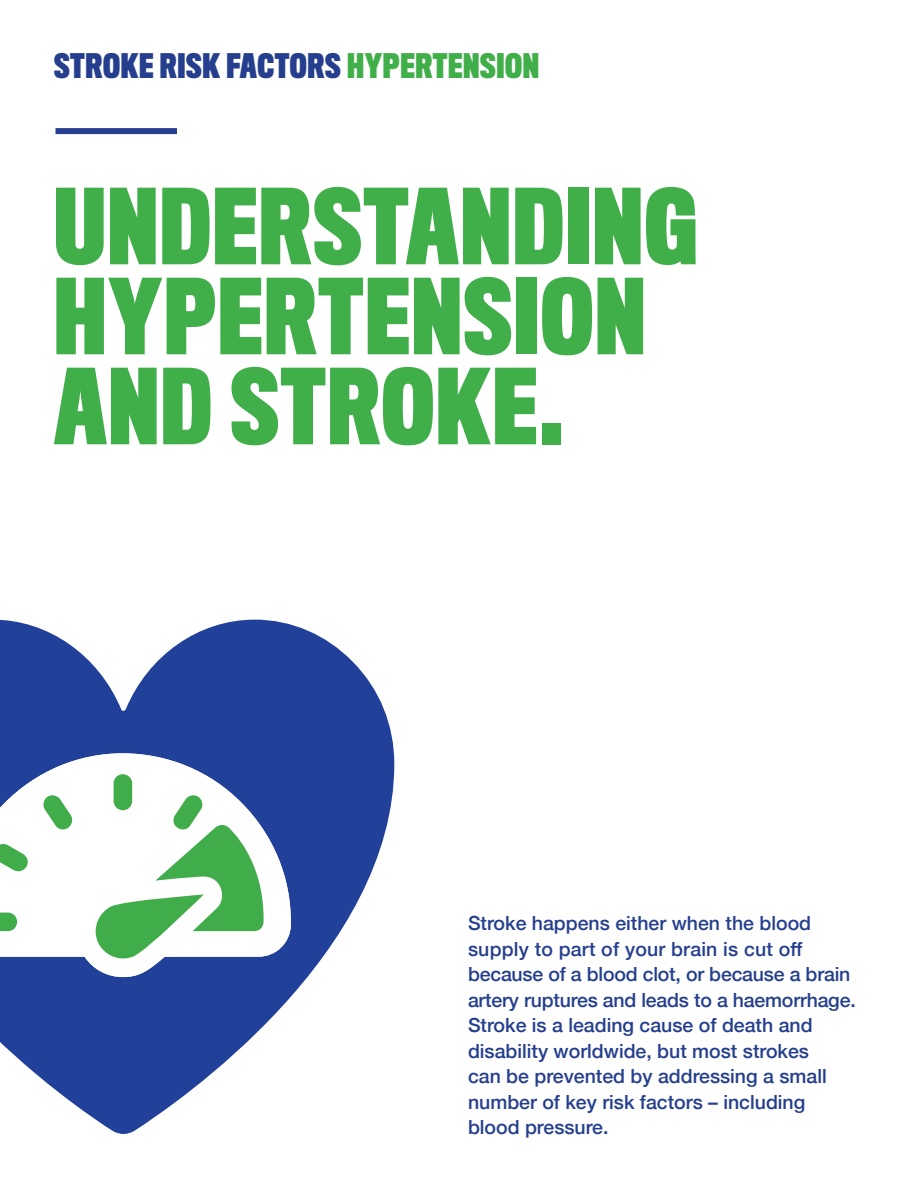
<style>
.page{position:relative;width:918px;height:1188px;background:#fff}
.page>*{position:absolute;margin:0;border:0;box-sizing:border-box;transform-origin:0 0}
.t1{font:700 96px/90px "Titling Gothic FB Comp";letter-spacing:.02em;color:#40ae49}
.t2{font:700 31.2px "Titling Gothic FB Comp";letter-spacing:.02em;color:#253f8e}
.t3{font:500 19.5px/25.5px "Helvetica Neue";color:#253f8e}
.s1{color:#40ae49}
</style>
<div class="page">
<div style="left:56px;top:128px;width:121px;height:6px;background:#253f8e"></div>
<svg style="left:0;top:620px;width:394px;height:514px;fill:#214099"></svg>
<svg style="left:0;top:753px;width:291px;height:224px"></svg>
<svg style="left:0;top:913px;width:17px;height:18px"></svg>
<svg style="left:42px;top:794px;width:31px;height:35px"></svg>
<svg style="left:0;top:843px;width:29px;height:28px"></svg>
<svg style="left:92px;top:774px;width:173px;height:184px"></svg>
<h2 class="t2" style="left:54px;top:48px;width:487px">STROKE RISK FACTORS <span class="s1">HYPERTENSION</span></h2>
<h1 class="t1" style="left:54px;top:185px;width:644px">UNDERSTANDING<br>HYPERTENSION<br>AND STROKE.</h1>
<p class="t3" style="left:468px;top:910px;width:389px">Stroke happens either when the blood supply to part of your brain is cut off because of a blood clot, or because a brain artery ruptures and leads to a haemorrhage.<br>Stroke is a leading cause of death and disability worldwide, but most strokes<br>can be prevented by addressing a small number of key risk factors – including blood pressure.</p>
</div>
